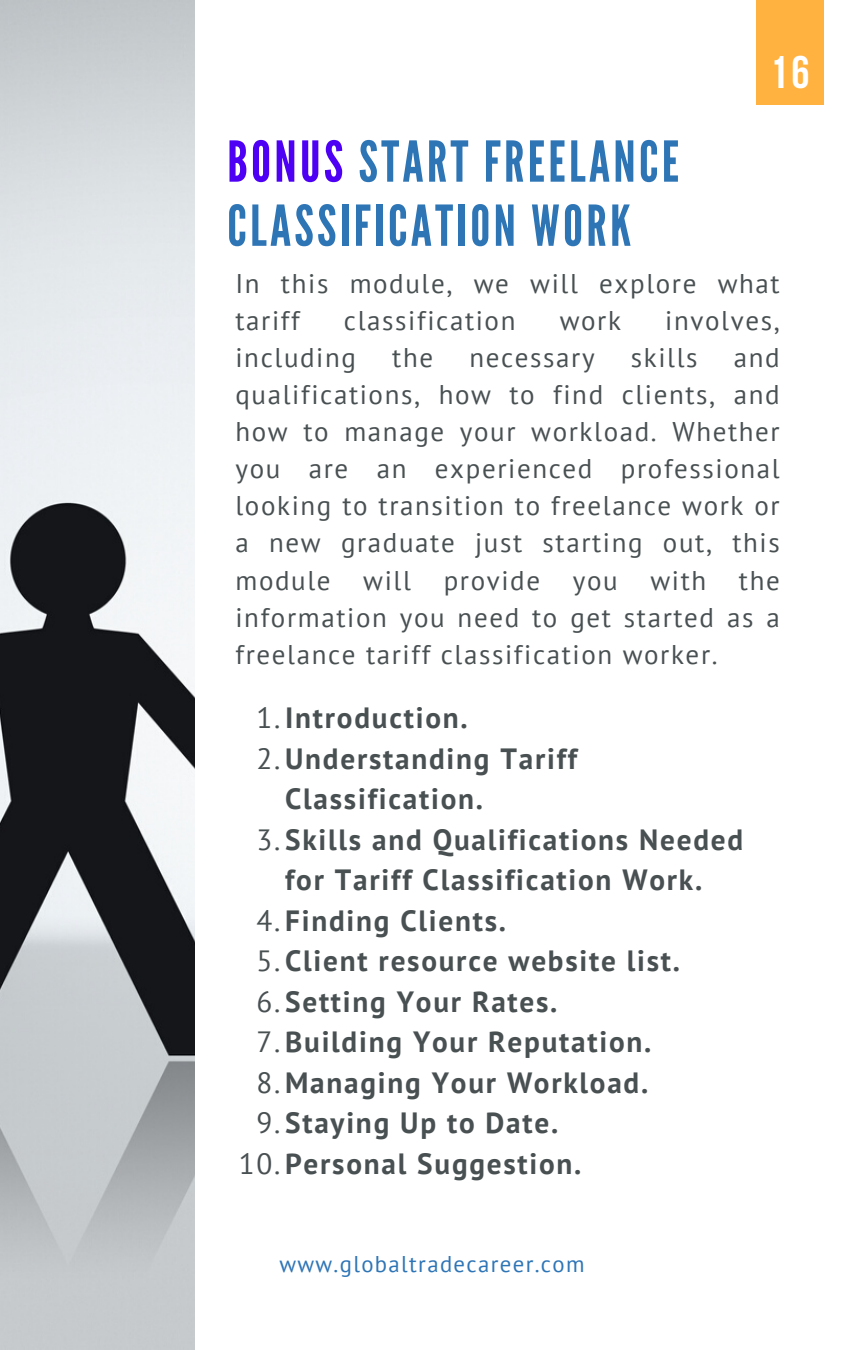
<style>
.page{position:relative;width:864px;height:1350px;background:#fff}
.page>*{position:absolute;margin:0;border:0;box-sizing:border-box;transform-origin:0 0}
.t1{font:56.25px/64.1px "League Gothic";letter-spacing:.06em;color:#2e75b6}
.t2{font:700 45.45px "Bebas Neue";color:#fff}
.t3{font:700 29.25px/40.5px "PT Sans";letter-spacing:.06em;color:#495052}
.t4{font:27px/37.1px "PT Sans";letter-spacing:.06em;color:#495052}
.t5{font:22.72px "PT Sans";letter-spacing:.06em;color:#2e75b6}
.s1{color:#4e00f4}
.s2{font-weight:400}
</style>
<div class="page">
<img style="left:0;top:0;width:194px;height:1350px">
<div style="left:756px;top:0;width:67px;height:105px;background:#ffb23f"></div>
<p class="t1" style="left:227px;top:131px;width:453px"><span class="s1">BONUS</span> START FREELANCE<br>CLASSIFICATION WORK</p>
<p class="t2" style="left:770px;top:54px;width:41px">16</p>
<p class="t4" style="left:235px;top:264px;width:546px">In this module, we will explore what tariff</p>
<p class="t4" style="left:344px;top:301px;width:173px">classification</p>
<p class="t4" style="left:560px;top:301px;width:63px">work</p>
<p class="t4" style="left:665px;top:301px;width:116px">involves,</p>
<p class="t4" style="left:235px;top:338px;width:122px">including</p>
<p class="t4" style="left:392px;top:338px;width:42px">the</p>
<p class="t4" style="left:469px;top:338px;width:127px">necessary</p>
<p class="t4" style="left:631px;top:338px;width:68px">skills</p>
<p class="t4" style="left:235px;top:338px;width:546px;text-align:justify;text-indent:498px">and qualifications, how to find clients, and how to manage your workload. Whether you are an experienced professional looking to transition to freelance work or a new graduate just starting out, this module will provide you with the information you need to get started as a freelance tariff classification worker.</p>
<p class="t3" style="left:257px;top:697px;width:213px"><span class="s2">1.</span>Introduction.</p>
<p class="t3" style="left:285px;top:738px;width:294px;text-indent:-29px"><span class="s2">2.</span>Understanding Tariff<br>Classification.</p>
<p class="t3" style="left:257px;top:819px;width:488px;text-align:center"><span class="s2">3.</span>Skills and Qualifications Needed for Tariff Classification Work.</p>
<p class="t3" style="left:257px;top:900px;width:251px"><span class="s2">4.</span>Finding Clients.</p>
<p class="t3" style="left:257px;top:940px;width:425px"><span class="s2">5.</span>Client resource website list.</p>
<p class="t3" style="left:257px;top:981px;width:302px"><span class="s2">6.</span>Setting Your Rates.</p>
<p class="t3" style="left:257px;top:1021px;width:396px"><span class="s2">7.</span>Building Your Reputation.</p>
<p class="t3" style="left:257px;top:1062px;width:393px"><span class="s2">8.</span>Managing Your Workload.</p>
<p class="t3" style="left:257px;top:1102px;width:303px"><span class="s2">9.</span>Staying Up to Date.</p>
<p class="t3" style="left:239px;top:1143px;width:344px"><span class="s2">10.</span>Personal Suggestion.</p>
<p class="t5" style="left:279px;top:1249px;width:307px">www.globaltradecareer.com</p>
</div>
